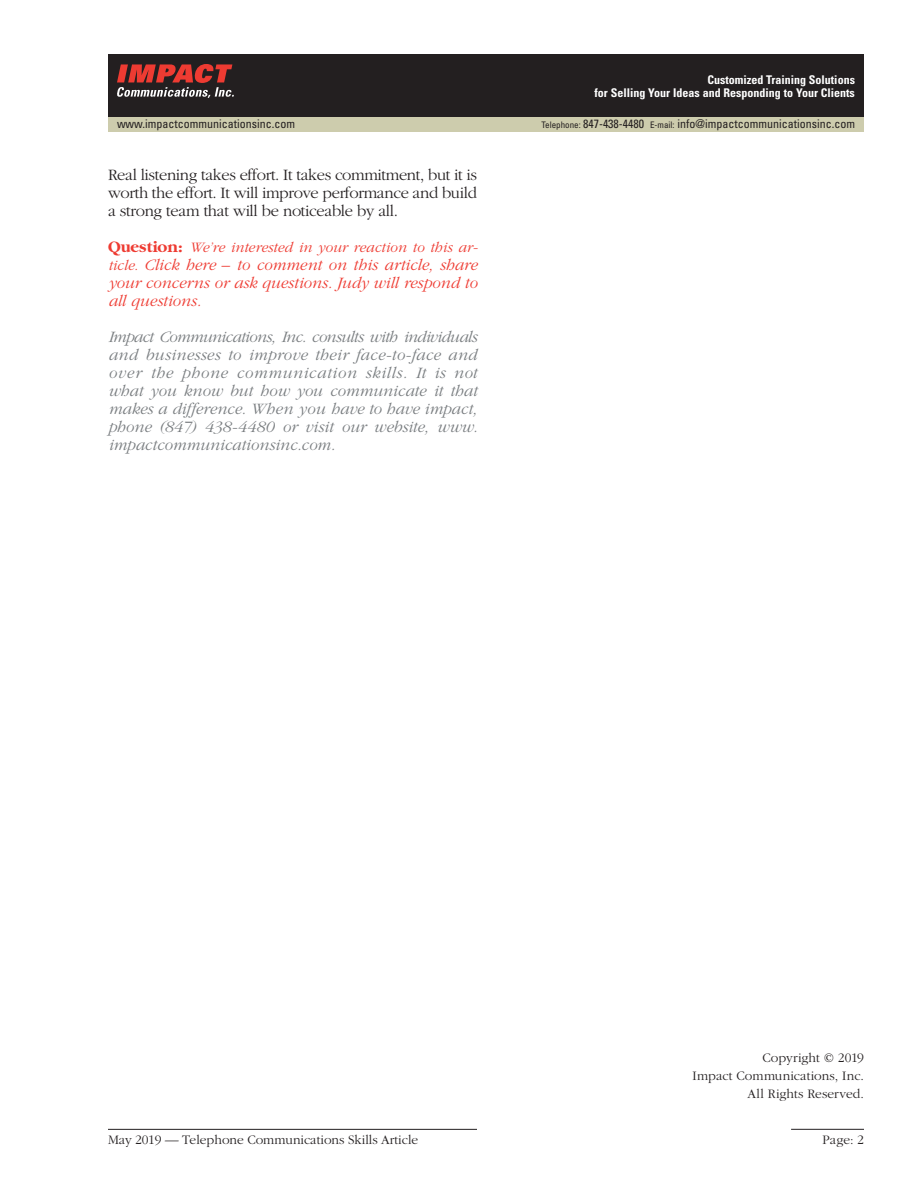
<style>
.page{position:relative;width:918px;height:1188px;background:#fff}
.page>*{position:absolute;margin:0;border:0;box-sizing:border-box;transform-origin:0 0}
._03_0_Body_Text{font:italic 300 16.5px/18px "Garamond";letter-spacing:-.005em;color:#797d80;text-align:justify}
._03_0_Body_Text-2{font:300 16.5px/18px "Garamond";letter-spacing:-.02em;color:#231f20;text-align:justify}
._03_0_Body_Text-3{font:italic 300 16.5px/18px "Garamond";color:#ee3b32;text-align:justify}
._03_0_Body_Text-4{font:italic 300 15px "Garamond";color:#ee3b32}
._09_0_Copyright{font:300 13.5px/18px "Garamond";color:#231f20;text-align:right}
.t1{font:condensed 12px "Univers";color:#231f20}
.t2{font:700 condensed 12px/13.5px "Univers";color:#fff;text-align:right}
.s1{font-size:9px}
.s2{font-weight:700;font-style:normal;font-size:16.5px}
.s3{font-size:15px}
</style>
<div class="page">
<hr style="left:791px;top:1129px;width:73px;height:1px;background:#231f20">
<div style="left:108px;top:54px;width:756px;height:63px;background:#231f20"></div>
<svg style="left:117px;top:64px;width:117px;height:34px"></svg>
<div style="left:108px;top:117px;width:756px;height:15px;background:#cdccad"></div>
<hr style="left:108px;top:1129px;width:369px;height:1px;background:#231f20">
<p class="t2" style="left:594px;top:72px;width:262px">Customized Training Solutions<br>for Selling Your Ideas and Responding to Your Clients</p>
<p class="t1" style="left:117px;top:116px;width:180px">www.impactcommunicationsinc.com</p>
<p class="t1" style="left:542px;top:116px;width:315px"><span class="s1">Telephone:</span> 847-438-4480 <span class="s1">E-mail:</span> info@impactcommunicationsinc.com</p>
<p class="_03_0_Body_Text-2" style="left:108px;top:166px;width:371px">Real listening takes effort. It takes commitment, but it is worth the effort. It will improve performance and build a strong team that will be noticeable by all.</p>
<p class="_03_0_Body_Text-4" style="left:108px;top:239px;width:371px"><span class="s2">Question:</span> We’re interested in your reaction to this ar-</p>
<p class="_03_0_Body_Text-3" style="left:108px;top:256px;width:371px"><span class="s3">ticle.</span> Click here – to comment on this article, share your concerns or ask questions. Judy will respond to all questions.</p>
<p class="_03_0_Body_Text" style="left:108px;top:328px;width:371px">Impact Communications, Inc. consults with individuals and businesses to improve their face-to-face and over the phone communication skills. It is not what you know but how you communicate it that makes a difference. When you have to have impact, phone (847) 438-4480 or visit our website, www. impactcommunicationsinc.com.</p>
<p class="_09_0_Copyright" style="left:108px;top:1131px;width:312px">May 2019 — Telephone Communications Skills Article</p>
<p class="_09_0_Copyright" style="left:693px;top:1049px;width:173px">Copyright © 2019<br>Impact Communications, Inc.<br>All Rights Reserved.</p>
<p class="_09_0_Copyright" style="left:822px;top:1131px;width:43px">Page: 2</p>
</div>
